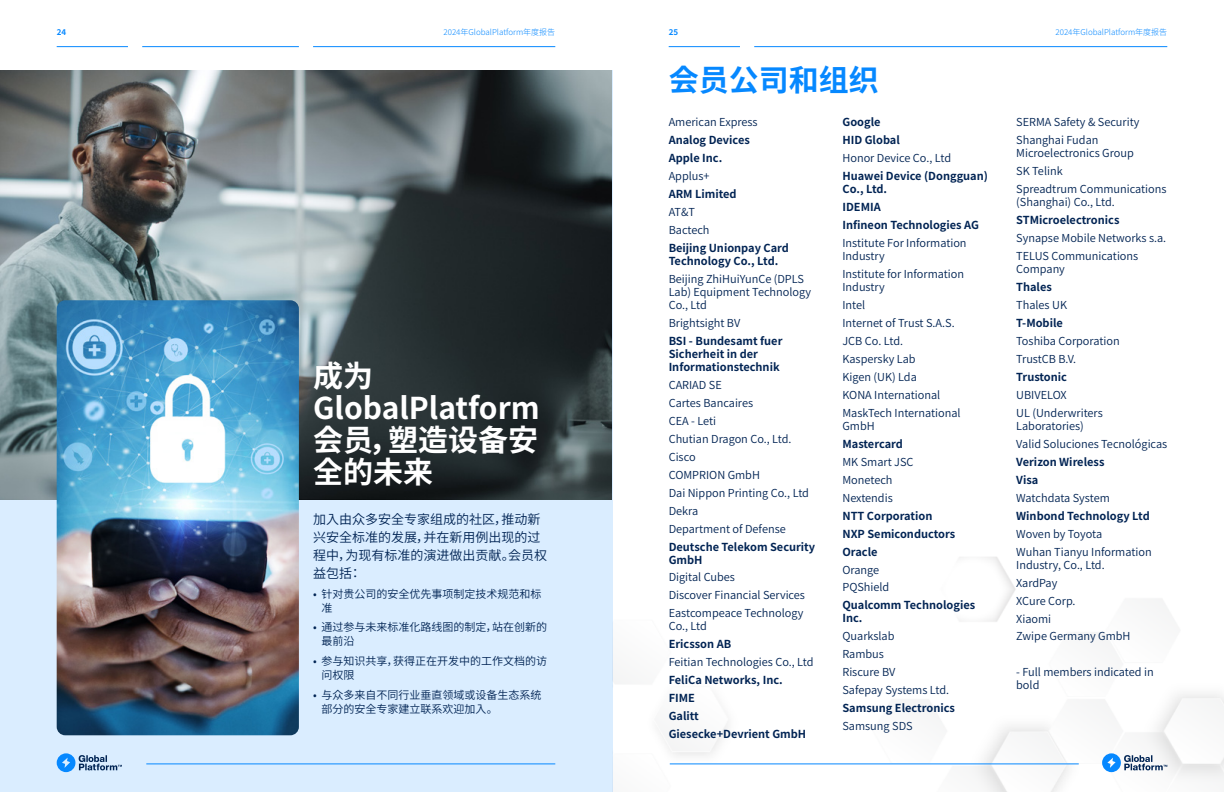
<style>
.page{position:relative;width:1224px;height:792px;background:#fff}
.page>*{position:absolute;margin:0;border:0;box-sizing:border-box;transform-origin:0 0}
.t1{font:700 30px/32px "Source Han Sans";color:#fff}
.t2{font:700 30px "Source Han Sans";color:#0688ff}
.t3{font:13px/18px "Source Han Sans";color:#002353}
.t4{font:11px/18px "Source Han Sans";color:#002353}
.t5{font:700 11px/18px "Source Han Sans";color:#002353}
.t6{font:300 8px "Source Han Sans";color:#0688ff}
.t7{font:700 8px "Source Han Sans";color:#0688ff}
</style>
<div class="page">
<div style="left:0;top:71px;width:612px;height:721px;background:#daedff"></div>
<img style="left:612px;top:258px;width:612px;height:534px">
<img style="left:0;top:71px;width:612px;height:428px">
<img style="left:57px;top:300px;width:242px;height:435px">
<hr style="left:57px;top:46px;width:71px;height:1px;background:#0688ff">
<hr style="left:669px;top:46px;width:71px;height:1px;background:#0688ff">
<hr style="left:142px;top:46px;width:157px;height:1px;background:#0688ff">
<hr style="left:313px;top:46px;width:242px;height:1px;background:#0688ff">
<hr style="left:754px;top:46px;width:413px;height:1px;background:#0688ff">
<svg style="left:57px;top:753px;width:65px;height:19px"></svg>
<svg style="left:1102px;top:753px;width:65px;height:19px"></svg>
<hr style="left:670px;top:764px;width:409px;height:1px;background:#0688ff">
<hr style="left:146px;top:764px;width:409px;height:1px;background:#0688ff">
<p class="t7" style="left:57px;top:28px;width:11px">24</p>
<p class="t6" style="left:443px;top:28px;width:113px">2024年GlobalPlatform年度报告</p>
<p class="t7" style="left:669px;top:28px;width:11px">25</p>
<p class="t6" style="left:1055px;top:28px;width:113px">2024年GlobalPlatform年度报告</p>
<h1 class="t1" style="left:313px;top:361px;width:228px">成为<br>GlobalPlatform会员，塑造设备安全的未来</h1>
<p class="t3" style="left:313px;top:510px;width:235px">加入由众多安全专家组成的社区，推动新兴安全标准的发展，并在新用例出现的过程中，为现有标准的演进做出贡献。会员权益包括：</p>
<p class="t4" style="left:322px;top:587px;width:221px;line-height:14px;text-indent:-9px">• 针对贵公司的安全优先事项制定技术规范和标准</p>
<p class="t4" style="left:322px;top:620px;width:227px;line-height:14px;text-indent:-9px">• 通过参与未来标准化路线图的制定，站在创新的最前沿</p>
<p class="t4" style="left:322px;top:654px;width:227px;line-height:14px;text-indent:-9px">• 参与知识共享，获得正在开发中的工作文档的访问权限</p>
<p class="t4" style="left:322px;top:688px;width:221px;line-height:14px;text-indent:-9px">• 与众多来自不同行业垂直领域或设备生态系统部分的安全专家建立联系欢迎加入。</p>
<h1 class="t2" style="left:669px;top:63px;width:211px">会员公司和组织</h1>
<p class="t4" style="left:669px;top:113px;width:91px">American Express</p>
<p class="t5" style="left:669px;top:131px;width:83px">Analog Devices<br>Apple Inc.</p>
<p class="t4" style="left:669px;top:167px;width:42px">Applus+</p>
<p class="t5" style="left:669px;top:185px;width:69px">ARM Limited</p>
<p class="t4" style="left:669px;top:203px;width:42px">AT&amp;T<br>Bactech</p>
<p class="t5" style="left:669px;top:242px;width:122px;line-height:13px">Beijing Unionpay Card<br>Technology Co., Ltd.</p>
<p class="t4" style="left:669px;top:273px;width:144px;line-height:13px">Beijing ZhiHuiYunCe (DPLS<br>Lab) Equipment Technology<br>Co., Ltd</p>
<p class="t4" style="left:669px;top:314px;width:73px">Brightsight BV</p>
<p class="t5" style="left:669px;top:335px;width:115px;line-height:13px">BSI - Bundesamt fuer<br>Sicherheit in der<br>Informationstechnik</p>
<p class="t4" style="left:669px;top:376px;width:142px">CARIAD SE<br>Cartes Bancaires<br>CEA - Leti<br>Chutian Dragon Co., Ltd.<br>Cisco<br>COMPRION GmbH<br>Dai Nippon Printing Co., Ltd<br>Dekra<br>Department of Defense</p>
<p class="t5" style="left:669px;top:540px;width:148px;line-height:13px">Deutsche Telekom Security<br>GmbH</p>
<p class="t4" style="left:669px;top:569px;width:138px">Digital Cubes<br>Discover Financial Services<br>Eastcompeace Technology</p>
<p class="t4" style="left:669px;top:618px;width:40px">Co., Ltd</p>
<p class="t5" style="left:669px;top:636px;width:64px">Ericsson AB</p>
<p class="t4" style="left:669px;top:654px;width:146px">Feitian Technologies Co., Ltd</p>
<p class="t5" style="left:669px;top:671px;width:139px">FeliCa Networks, Inc.<br>FIME<br>Galitt<br>Giesecke+Devrient GmbH</p>
<p class="t5" style="left:842px;top:114px;width:59px">Google<br>HID Global</p>
<p class="t4" style="left:842px;top:149px;width:110px">Honor Device Co., Ltd</p>
<p class="t5" style="left:842px;top:170px;width:147px;line-height:13px">Huawei Device (Dongguan)<br>Co., Ltd.</p>
<p class="t5" style="left:842px;top:198px;width:138px">IDEMIA<br>Infineon Technologies AG</p>
<p class="t4" style="left:842px;top:237px;width:126px;line-height:13px">Institute For Information<br>Industry</p>
<p class="t4" style="left:842px;top:268px;width:123px;line-height:13px">Institute for Information<br>Industry</p>
<p class="t4" style="left:842px;top:296px;width:120px">Intel<br>Internet of Trust S.A.S.<br>JCB Co. Ltd.<br>Kaspersky Lab<br>Kigen (UK) Lda<br>KONA International<br>MaskTech International</p>
<p class="t4" style="left:842px;top:417px;width:34px">GmbH</p>
<p class="t5" style="left:842px;top:435px;width:62px">Mastercard</p>
<p class="t4" style="left:842px;top:453px;width:73px">MK Smart JSC<br>Monetech<br>Nextendis</p>
<p class="t5" style="left:842px;top:507px;width:114px">NTT Corporation<br>NXP Semiconductors<br>Oracle</p>
<p class="t4" style="left:842px;top:561px;width:48px">Orange<br>PQShield</p>
<p class="t5" style="left:842px;top:599px;width:134px;line-height:13px">Qualcomm Technologies<br>Inc.</p>
<p class="t4" style="left:842px;top:628px;width:108px">Quarkslab<br>Rambus<br>Riscure BV<br>Safepay Systems Ltd.</p>
<p class="t5" style="left:842px;top:699px;width:114px">Samsung Electronics</p>
<p class="t4" style="left:842px;top:717px;width:72px">Samsung SDS</p>
<p class="t4" style="left:1016px;top:114px;width:125px">SERMA Safety &amp; Security<br>Shanghai Fudan</p>
<p class="t4" style="left:1016px;top:145px;width:152px">Microelectronics Group<br>SK Telink<br>Spreadtrum Communications</p>
<p class="t4" style="left:1016px;top:193px;width:100px">(Shanghai) Co., Ltd.</p>
<p class="t5" style="left:1016px;top:211px;width:105px">STMicroelectronics</p>
<p class="t4" style="left:1016px;top:229px;width:152px">Synapse Mobile Networks s.a.<br>TELUS Communications</p>
<p class="t4" style="left:1016px;top:260px;width:50px">Company</p>
<p class="t5" style="left:1016px;top:278px;width:37px">Thales</p>
<p class="t4" style="left:1016px;top:296px;width:52px">Thales UK</p>
<p class="t5" style="left:1016px;top:314px;width:48px">T-Mobile</p>
<p class="t4" style="left:1016px;top:332px;width:105px">Toshiba Corporation<br>TrustCB B.V.</p>
<p class="t5" style="left:1016px;top:368px;width:52px">Trustonic</p>
<p class="t4" style="left:1016px;top:386px;width:88px">UBIVELOX<br>UL (Underwriters</p>
<p class="t4" style="left:1016px;top:417px;width:153px">Laboratories)<br>Valid Soluciones Tecnológicas</p>
<p class="t5" style="left:1016px;top:453px;width:90px">Verizon Wireless<br>Visa</p>
<p class="t4" style="left:1016px;top:489px;width:95px">Watchdata System</p>
<p class="t5" style="left:1016px;top:507px;width:135px">Winbond Technology Ltd</p>
<p class="t4" style="left:1016px;top:525px;width:137px">Woven by Toyota<br>Wuhan Tianyu Information</p>
<p class="t4" style="left:1016px;top:556px;width:116px">Industry, Co., Ltd.<br>XardPay<br>XCure Corp.<br>Xiaomi<br>Zwipe Germany GmbH</p>
<p class="t4" style="left:1016px;top:666px;width:139px;line-height:13px">- Full members indicated in bold</p>
</div>
